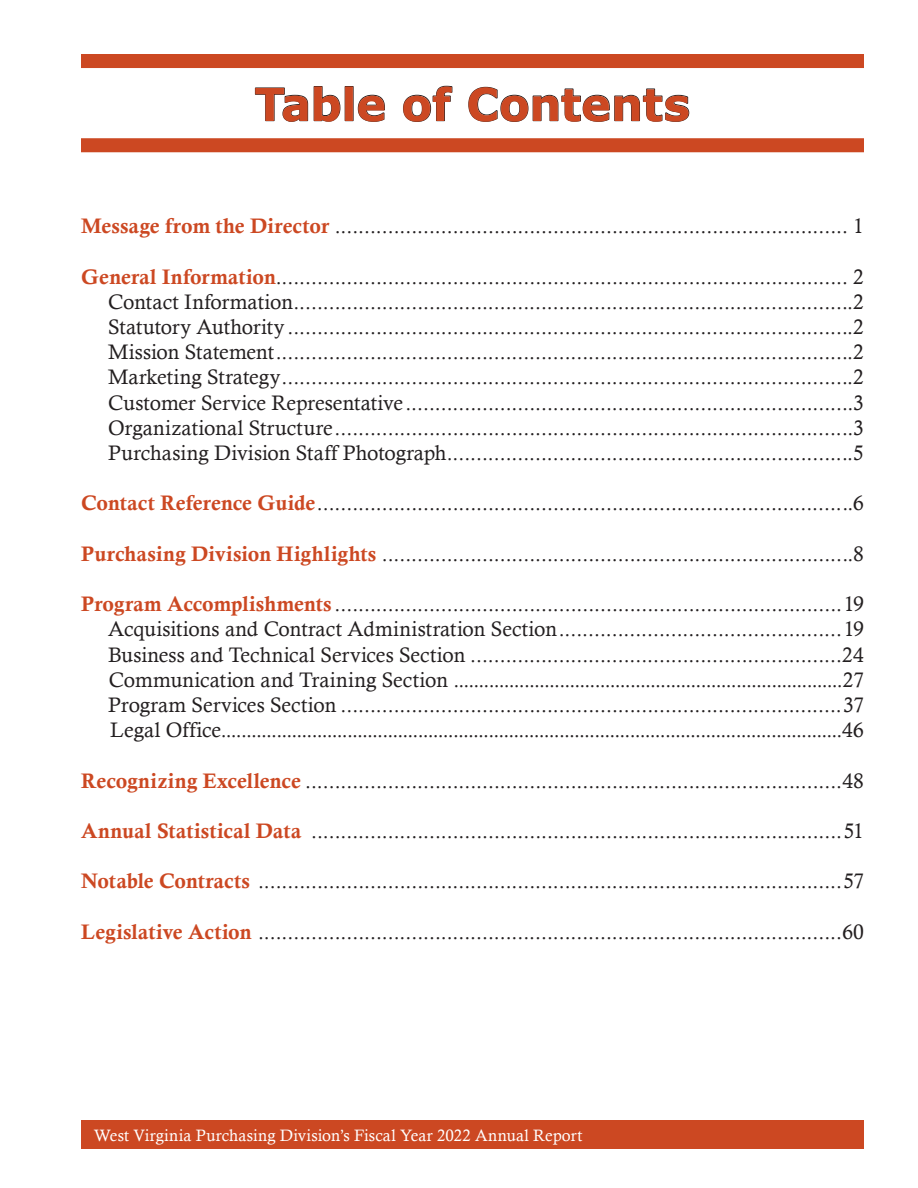
<style>
.page{position:relative;width:918px;height:1188px;background:#fff}
.page>*{position:absolute;margin:0;border:0;box-sizing:border-box;transform-origin:0 0}
.t1{font:700 45px "Verdana";letter-spacing:-.01em;color:#cc4822}
.t2{font:21px/25.2px "Calisto";color:#231f20;text-align:justify}
.t3{font:16.5px "Calisto";letter-spacing:.01em;color:#fff}
.s1{font-family:"Calis MT Bol";color:#cc4822}
</style>
<div class="page">
<div style="left:81px;top:1120px;width:783px;height:29px;background:#cc4822"></div>
<div style="left:81px;top:54px;width:783px;height:14px;background:#cc4822"></div>
<div style="left:81px;top:138px;width:783px;height:14px;background:#cc4822;border:2px solid #cc4822"></div>
<svg style="left:255px;top:88px;width:53px;height:34px"></svg>
<svg style="left:314px;top:86px;width:26px;height:36px"></svg>
<svg style="left:358px;top:95px;width:27px;height:27px"></svg>
<svg style="left:403px;top:86px;width:49px;height:36px"></svg>
<svg style="left:468px;top:87px;width:221px;height:35px"></svg>
<h1 class="t1" style="left:255px;top:72px;width:437px">Table of Contents</h1>
<p class="t2" style="left:81px;top:213px;width:784px"><span class="s1">Message from the Director</span> ....................................................................................... 1</p>
<p class="t2" style="left:108px;top:264px;width:757px;text-indent:-27px"><span class="s1">General Information</span>................................................................................................. 2<br>Contact Information...............................................................................................2<br>Statutory Authority ................................................................................................2<br>Mission Statement..................................................................................................2<br>Marketing Strategy.................................................................................................2<br>Customer Service Representative ............................................................................3<br>Organizational Structure........................................................................................3<br>Purchasing Division Staff Photograph.....................................................................5</p>
<p class="t2" style="left:81px;top:490px;width:784px"><span class="s1">Contact Reference Guide</span>...........................................................................................6</p>
<p class="t2" style="left:81px;top:541px;width:784px"><span class="s1">Purchasing Division Highlights</span> ................................................................................8</p>
<p class="t2" style="left:108px;top:591px;width:757px;text-indent:-27px"><span class="s1">Program Accomplishments</span> ......................................................................................19<br>Acquisitions and Contract Administration Section................................................19<br>Business and Technical Services Section ...............................................................24<br>Communication and Training Section .............................................................................27<br>Program Services Section .....................................................................................37<br>Legal Office...........................................................................................................................46</p>
<p class="t2" style="left:81px;top:768px;width:784px"><span class="s1">Recognizing Excellence</span> ...........................................................................................48</p>
<p class="t2" style="left:81px;top:818px;width:784px"><span class="s1">Annual Statistical Data</span> ..........................................................................................51</p>
<p class="t2" style="left:81px;top:868px;width:784px"><span class="s1">Notable Contracts</span> ...................................................................................................57</p>
<p class="t2" style="left:81px;top:919px;width:784px"><span class="s1">Legislative Action</span> ...................................................................................................60</p>
<p class="t3" style="left:94px;top:1126px;width:490px">West Virginia Purchasing Division’s Fiscal Year 2022 Annual Report</p>
</div>
